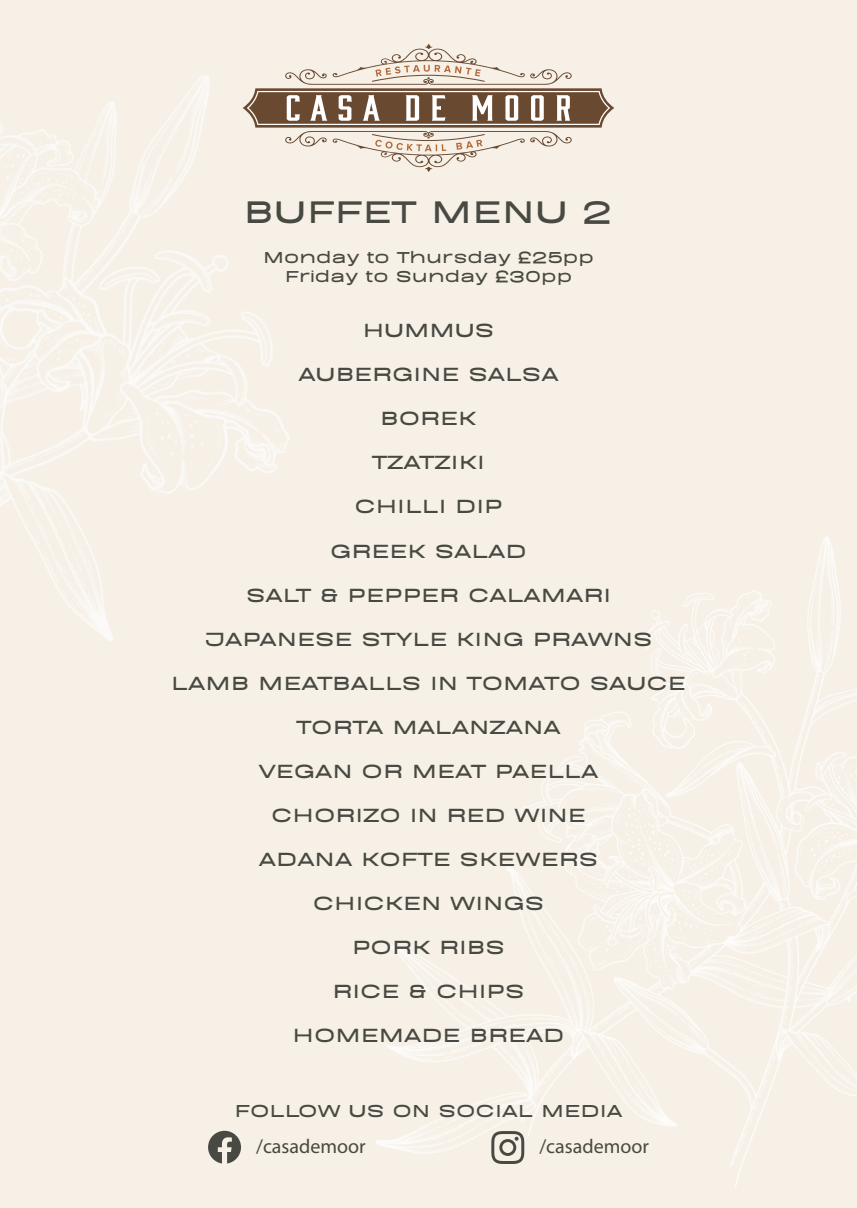
<style>
.page{position:relative;width:857px;height:1208px;background:#fff}
.page>*{position:absolute;margin:0;border:0;box-sizing:border-box;transform-origin:0 0}
.t1{font:900 36px "BD Sans";color:#474942}
.t2{font:900 22px/44px "BD Sans";color:#474942;text-align:center}
.t3{font:20px "Myriad Pro";color:#474942}
.t4{font:900 20px "BD Sans";color:#474942}
.t5{font:900 18.2px/19.6px "BD Sans";color:#474942;text-align:center}
</style>
<div class="page">
<div style="left:0;top:0;width:856px;height:1208px;background:#f6f0e6"></div>
<img style="left:376px;top:536px;width:480px;height:652px">
<img style="left:0;top:75px;width:391px;height:723px">
<svg style="left:491px;top:1131px;width:33px;height:33px"></svg>
<svg style="left:208px;top:1130px;width:33px;height:33px"></svg>
<svg style="left:242px;top:44px;width:372px;height:128px"></svg>
<h1 class="t1" style="left:243px;top:194px;width:371px">BUFFET MENU 2</h1>
<p class="t5" style="left:263px;top:247px;width:332px">Monday to Thursday £25pp<br>Friday to Sunday £30pp</p>
<p class="t2" style="left:171px;top:309px;width:515px">HUMMUS<br>AUBERGINE SALSA<br>BOREK<br>TZATZIKI<br>CHILLI DIP<br>GREEK SALAD<br>SALT &amp; PEPPER CALAMARI<br>JAPANESE STYLE KING PRAWNS<br>LAMB MEATBALLS IN TOMATO SAUCE<br>TORTA MALANZANA<br>VEGAN OR MEAT PAELLA<br>CHORIZO IN RED WINE<br>ADANA KOFTE SKEWERS<br>CHICKEN WINGS<br>PORK RIBS<br>RICE &amp; CHIPS<br>HOMEMADE BREAD</p>
<p class="t4" style="left:234px;top:1100px;width:389px">FOLLOW US ON SOCIAL MEDIA</p>
<p class="t3" style="left:256px;top:1134px;width:111px">/casademoor</p>
<p class="t3" style="left:539px;top:1134px;width:111px">/casademoor</p>
</div>
